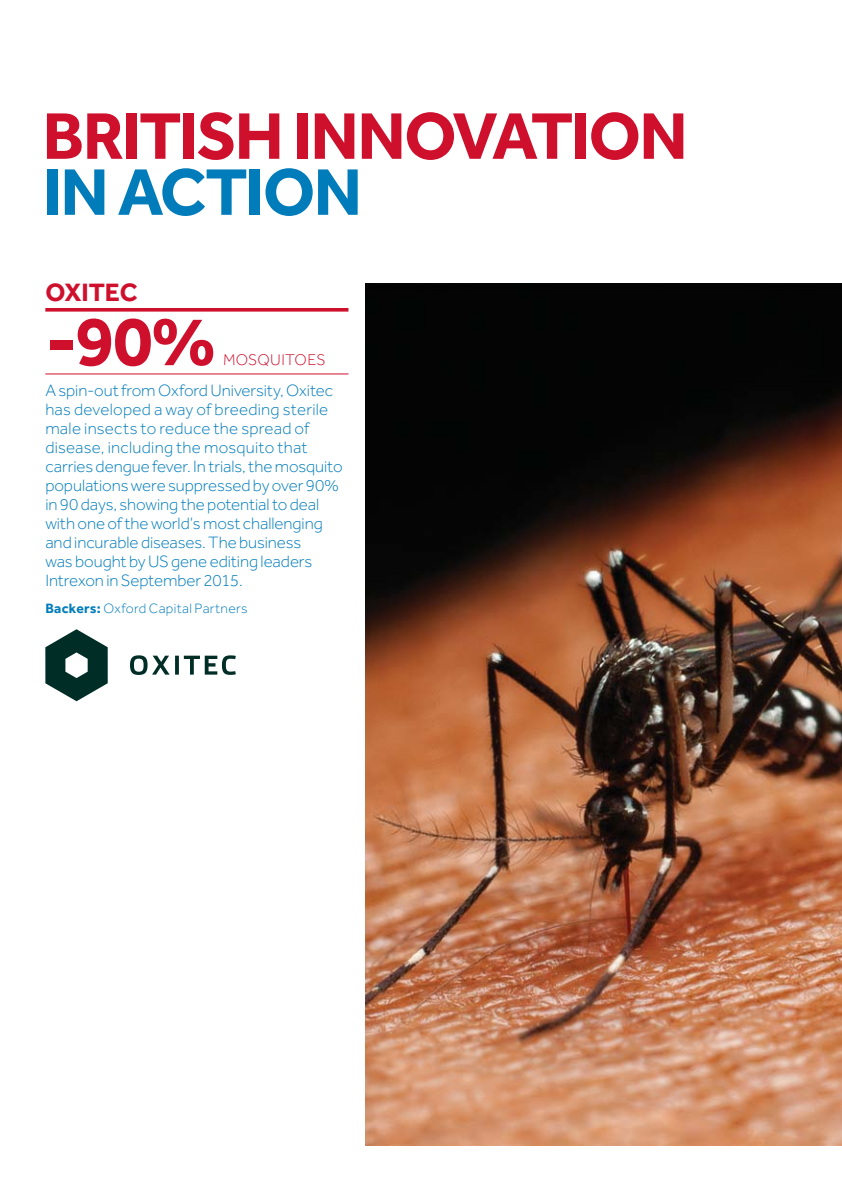
<style>
.page{position:relative;width:842px;height:1191px;background:#fff}
.page>*{position:absolute;margin:0;border:0;box-sizing:border-box;transform-origin:0 0}
.t1{font:700 72px "Effra";color:#cf102d}
.t2{font:700 68px "Effra";letter-spacing:-.025em;color:#cf102d}
.t3{font:700 68px "Effra";letter-spacing:-.025em;color:#007cbb}
.t4{font:700 26px "Effra";letter-spacing:-.005em;color:#cf102d}
.t5{font:300 17px/19px "Effra";letter-spacing:-.005em;color:#007cbb}
.t6{font:300 16px "Effra";letter-spacing:.015em;color:#cf102d}
.t7{font:300 14px "Effra";letter-spacing:.025em;color:#007cbb}
.s1{font-weight:700}
</style>
<div class="page">
<img style="left:365px;top:283px;width:477px;height:862px">
<hr style="left:45px;top:308px;width:303px;height:3px;background:#cf102d">
<hr style="left:45px;top:373px;width:303px;height:1px;background:#cf102d">
<svg style="left:45px;top:629px;width:191px;height:72px"></svg>
<h2 class="t2" style="left:43px;top:94px;width:647px">BRITISH INNOVATION</h2>
<h2 class="t3" style="left:43px;top:150px;width:321px">IN ACTION</h2>
<h3 class="t4" style="left:45px;top:276px;width:94px">OXITEC</h3>
<h1 class="t1" style="left:45px;top:297px;width:173px">-90%</h1>
<p class="t6" style="left:223px;top:350px;width:104px">MOSQUITOES</p>
<p class="t5" style="left:45px;top:380px;width:299px">A spin-out from Oxford University, Oxitec has developed a way of breeding sterile male insects to reduce the spread of disease, including the mosquito that carries dengue fever. In trials, the mosquito populations were suppressed by over 90% in 90 days, showing the potential to deal with one of the world’s most challenging and incurable diseases. The business<br>was bought by US gene editing leaders Intrexon in September 2015.</p>
<p class="t7" style="left:45px;top:599px;width:204px"><span class="s1">Backers:</span> Oxford Capital Partners</p>
</div>
